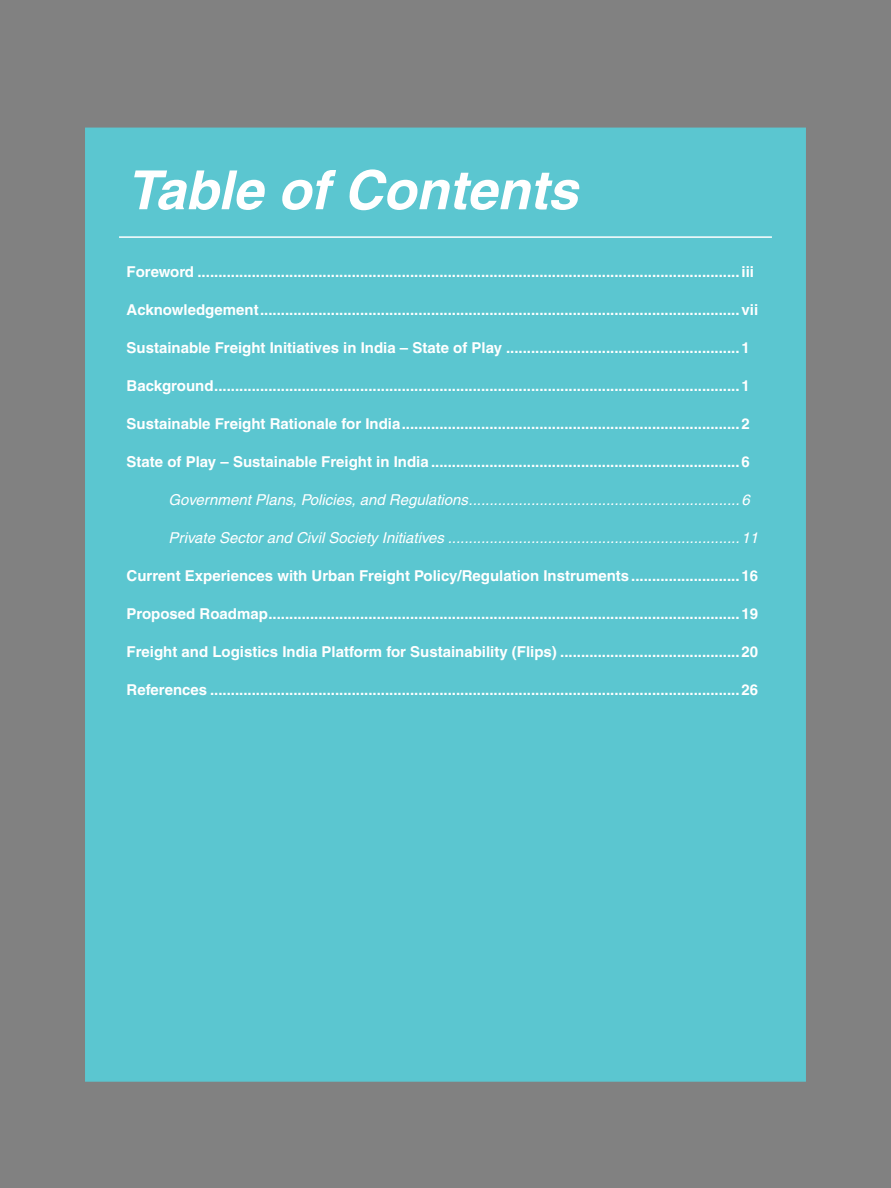
<style>
.page{position:relative;width:891px;height:1188px;background:#818181}
.page>*{position:absolute;margin:0;border:0;box-sizing:border-box;transform-origin:0 0}
.t1{font:italic 700 54px "Helvetica CE";color:#fff}
.t2{font:700 15px "Helvetica CE";color:#fff}
.t3{font:italic 15px "Helvetica CE";color:#fff}
</style>
<div class="page">
<div style="left:85px;top:128px;width:721px;height:954px;background:#5bc6d0"></div>
<hr style="left:119px;top:236px;width:653px;height:2px;background:#fff">
<h1 class="t1" style="left:127px;top:157px;width:453px">Table of Contents</h1>
<p class="t2" style="left:127px;top:262px;width:629px">Foreword ..................................................................................................................................iii</p>
<p class="t2" style="left:127px;top:300px;width:633px">Acknowledgement...................................................................................................................vii</p>
<p class="t2" style="left:127px;top:338px;width:625px">Sustainable Freight Initiatives in India – State of Play ........................................................1</p>
<p class="t2" style="left:127px;top:376px;width:625px">Background..............................................................................................................................1</p>
<p class="t2" style="left:127px;top:414px;width:625px">Sustainable Freight Rationale for India.................................................................................2</p>
<p class="t2" style="left:127px;top:452px;width:625px">State of Play – Sustainable Freight in India ..........................................................................6</p>
<p class="t3" style="left:169px;top:491px;width:583px">Government Plans, Policies, and Regulations.................................................................6</p>
<p class="t3" style="left:169px;top:529px;width:591px">Private Sector and Civil Society Initiatives ......................................................................11</p>
<p class="t2" style="left:127px;top:566px;width:633px">Current Experiences with Urban Freight Policy/Regulation Instruments..........................16</p>
<p class="t2" style="left:127px;top:604px;width:633px">Proposed Roadmap.................................................................................................................19</p>
<p class="t2" style="left:127px;top:642px;width:633px">Freight and Logistics India Platform for Sustainability (Flips) ...........................................20</p>
<p class="t2" style="left:127px;top:680px;width:633px">References ...............................................................................................................................26</p>
</div>
